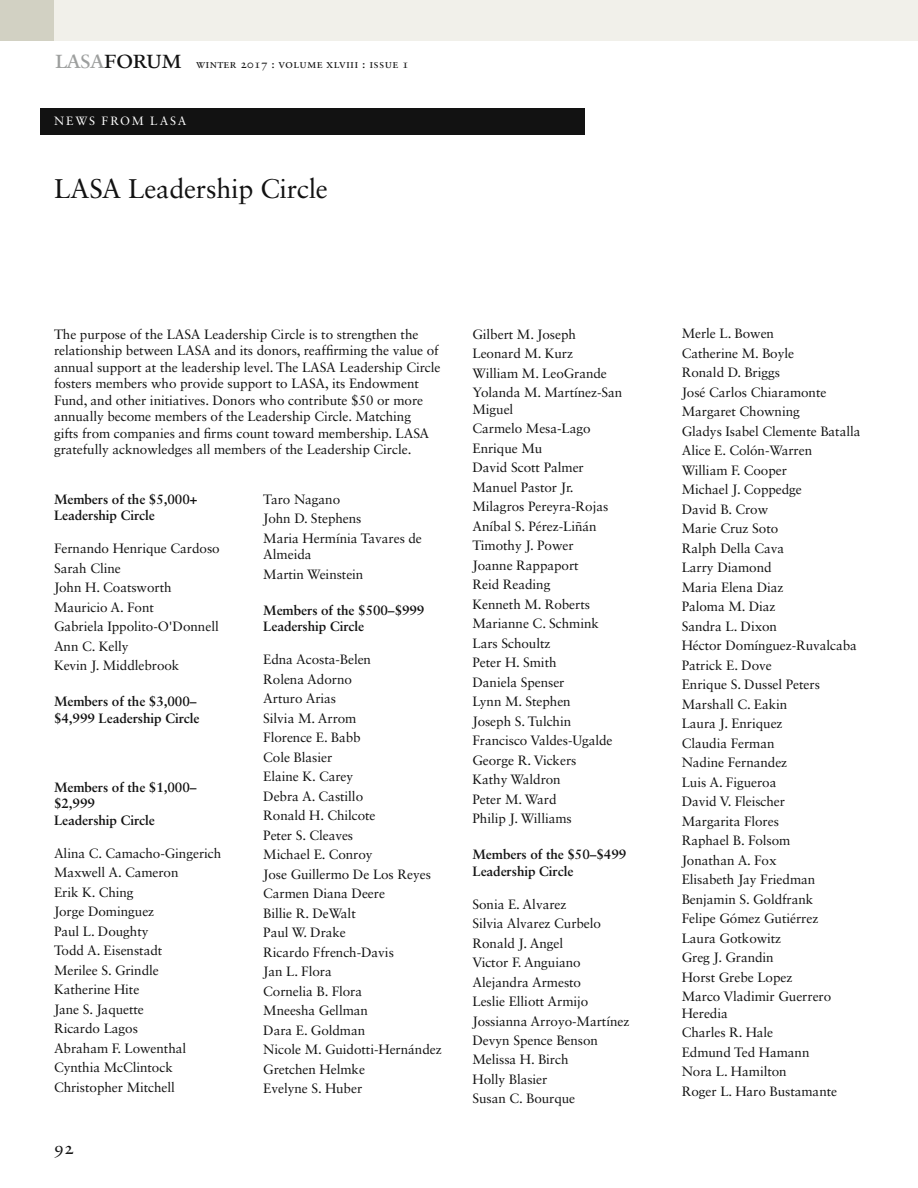
<style>
.page{position:relative;width:918px;height:1188px;background:#fff}
.page>*{position:absolute;margin:0;border:0;box-sizing:border-box;transform-origin:0 0}
.t1{font:27px "Sabon LT Std";letter-spacing:-.01em;color:#121212}
.t2{font:27px "Sabon Roman SC";letter-spacing:-.045em;color:#121212}
.t3{font:18px "Sabon Roman Os F";color:#121212}
.t4{font:13.5px/19.5px "Sabon LT Std";letter-spacing:-.005em;color:#121212}
.t5{font:700 13.5px/16.5px "Sabon LT Std";letter-spacing:-.005em;color:#121212}
.t6{font:12px "Sabon Roman SC";letter-spacing:.02em;color:#121212}
.t7{font:12px "Sabon";letter-spacing:.16em;color:#fff}
.s1{color:#9d9f9e}
</style>
<div class="page">
<div style="left:40px;top:108px;width:545px;height:27px;background:#121212"></div>
<div style="left:0;top:0;width:54px;height:40px;background:#d2d1c3"></div>
<div style="left:54px;top:0;width:864px;height:40px;background:#f1f0ea"></div>
<h1 class="t2" style="left:54px;top:42px;width:130px"><span class="s1">lasa</span>forum</h1>
<p class="t6" style="left:196px;top:56px;width:214px">winter 2017 : volume xlviii : issue 1</p>
<p class="t7" style="left:54px;top:114px;width:134px">NEWS FROM LASA</p>
<h1 class="t1" style="left:54px;top:173px;width:275px">LASA Leadership Circle</h1>
<p class="t4" style="left:54px;top:326px;width:388px;line-height:16.5px">The purpose of the LASA Leadership Circle is to strengthen the relationship between LASA and its donors, reaffirming the value of annual support at the leadership level. The LASA Leadership Circle fosters members who provide support to LASA, its Endowment Fund, and other initiatives. Donors who contribute $50 or more annually become members of the Leadership Circle. Matching<br>gifts from companies and firms count toward membership. LASA gratefully acknowledges all members of the Leadership Circle.</p>
<p class="t5" style="left:54px;top:491px;width:145px">Members of the $5,000+<br>Leadership Circle</p>
<p class="t4" style="left:54px;top:539px;width:167px">Fernando Henrique Cardoso<br>Sarah Cline<br>John H. Coatsworth<br>Mauricio A. Font<br>Gabriela Ippolito-O'Donnell<br>Ann C. Kelly<br>Kevin J. Middlebrook</p>
<p class="t5" style="left:54px;top:693px;width:147px">Members of the $3,000– $4,999 Leadership Circle</p>
<p class="t4" style="left:263px;top:489px;width:160px">Taro Nagano<br>John D. Stephens<br>Maria Hermínia Tavares de</p>
<p class="t4" style="left:263px;top:545px;width:102px">Almeida<br>Martin Weinstein</p>
<p class="t5" style="left:263px;top:602px;width:163px">Members of the $500–$999<br>Leadership Circle</p>
<p class="t4" style="left:263px;top:650px;width:180px">Edna Acosta-Belen<br>Rolena Adorno<br>Arturo Arias<br>Silvia M. Arrom<br>Florence E. Babb<br>Cole Blasier<br>Elaine K. Carey<br>Debra A. Castillo<br>Ronald H. Chilcote<br>Peter S. Cleaves<br>Michael E. Conroy<br>Jose Guillermo De Los Reyes<br>Carmen Diana Deere<br>Billie R. DeWalt<br>Paul W. Drake<br>Ricardo Ffrench-Davis<br>Jan L. Flora<br>Cornelia B. Flora<br>Mneesha Gellman<br>Dara E. Goldman<br>Nicole M. Guidotti-Hernández<br>Gretchen Helmke<br>Evelyne S. Huber</p>
<p class="t5" style="left:54px;top:779px;width:144px">Members of the $1,000– $2,999<br>Leadership Circle</p>
<p class="t4" style="left:54px;top:843px;width:169px">Alina C. Camacho-Gingerich<br>Maxwell A. Cameron<br>Erik K. Ching<br>Jorge Dominguez<br>Paul L. Doughty<br>Todd A. Eisenstadt<br>Merilee S. Grindle<br>Katherine Hite<br>Jane S. Jaquette<br>Ricardo Lagos<br>Abraham F. Lowenthal<br>Cynthia McClintock<br>Christopher Mitchell</p>
<h2 class="t3" style="left:54px;top:1137px;width:22px">92</h2>
<p class="t4" style="left:472px;top:324px;width:151px">Gilbert M. Joseph<br>Leonard M. Kurz<br>William M. LeoGrande<br>Yolanda M. Martínez-San</p>
<p class="t4" style="left:472px;top:399px;width:142px">Miguel<br>Carmelo Mesa-Lago<br>Enrique Mu<br>David Scott Palmer<br>Manuel Pastor Jr.<br>Milagros Pereyra-Rojas<br>Aníbal S. Pérez-Liñán<br>Timothy J. Power<br>Joanne Rappaport<br>Reid Reading<br>Kenneth M. Roberts<br>Marianne C. Schmink<br>Lars Schoultz<br>Peter H. Smith<br>Daniela Spenser<br>Lynn M. Stephen<br>Joseph S. Tulchin<br>Francisco Valdes-Ugalde<br>George R. Vickers<br>Kathy Waldron<br>Peter M. Ward<br>Philip J. Williams</p>
<p class="t5" style="left:472px;top:846px;width:155px">Members of the $50–$499<br>Leadership Circle</p>
<p class="t4" style="left:472px;top:894px;width:158px">Sonia E. Alvarez<br>Silvia Alvarez Curbelo<br>Ronald J. Angel<br>Victor F. Anguiano<br>Alejandra Armesto<br>Leslie Elliott Armijo<br>Jossianna Arroyo-Martínez<br>Devyn Spence Benson<br>Melissa H. Birch<br>Holly Blasier<br>Susan C. Bourque</p>
<p class="t4" style="left:682px;top:324px;width:180px">Merle L. Bowen<br>Catherine M. Boyle<br>Ronald D. Briggs<br>José Carlos Chiaramonte<br>Margaret Chowning<br>Gladys Isabel Clemente Batalla<br>Alice E. Colón-Warren<br>William F. Cooper<br>Michael J. Coppedge<br>David B. Crow<br>Marie Cruz Soto<br>Ralph Della Cava<br>Larry Diamond<br>Maria Elena Diaz<br>Paloma M. Diaz<br>Sandra L. Dixon<br>Héctor Domínguez-Ruvalcaba<br>Patrick E. Dove<br>Enrique S. Dussel Peters<br>Marshall C. Eakin<br>Laura J. Enriquez<br>Claudia Ferman<br>Nadine Fernandez<br>Luis A. Figueroa<br>David V. Fleischer<br>Margarita Flores<br>Raphael B. Folsom<br>Jonathan A. Fox<br>Elisabeth Jay Friedman<br>Benjamin S. Goldfrank<br>Felipe Gómez Gutiérrez<br>Laura Gotkowitz<br>Greg J. Grandin<br>Horst Grebe Lopez<br>Marco Vladimir Guerrero</p>
<p class="t4" style="left:682px;top:1003px;width:157px">Heredia<br>Charles R. Hale<br>Edmund Ted Hamann<br>Nora L. Hamilton<br>Roger L. Haro Bustamante</p>
</div>
